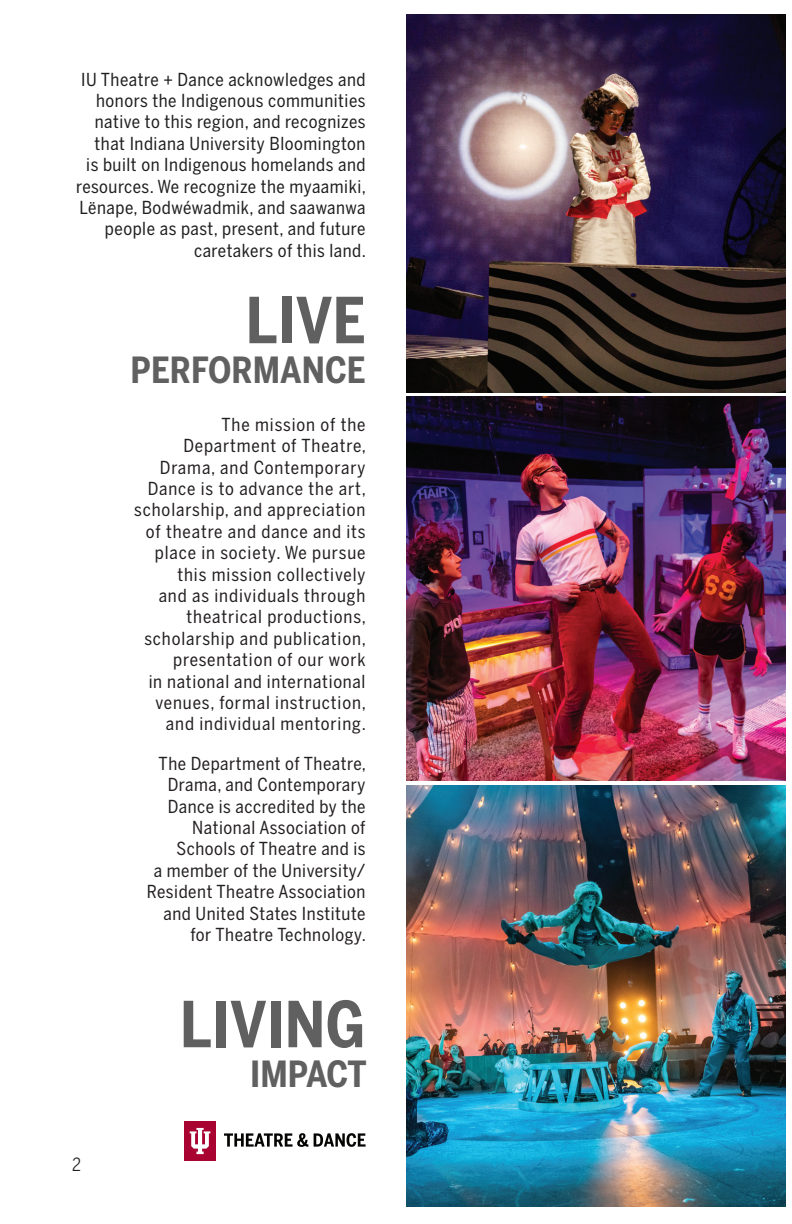
<style>
.page{position:relative;width:792px;height:1224px;background:#fff}
.page>*{position:absolute;margin:0;border:0;box-sizing:border-box;transform-origin:0 0}
.t1{font:700 62.8px "Benton Sans Cond";color:#606060}
.t2{font:700 35.8px "Benton Sans Cond";color:#606060}
.t3{font:18px "Benton Sans Cond";color:#231f20}
.t4{font:17.8px/21.4px "Benton Sans Cond";letter-spacing:.045em;color:#231f20;text-align:right}
.t5{font:17.8px/21.4px "Benton Sans Cond";letter-spacing:.03em;color:#1e1f1e;text-align:right}
</style>
<div class="page">
<div style="left:184px;top:1121px;width:32px;height:40px;background:#a90332"></div>
<svg style="left:190px;top:1128px;width:20px;height:26px"></svg>
<svg style="left:224px;top:1133px;width:84px;height:14px"></svg>
<svg style="left:314px;top:1133px;width:52px;height:14px"></svg>
<img style="left:406px;top:786px;width:380px;height:421px">
<img style="left:406px;top:397px;width:380px;height:383px">
<img style="left:406px;top:14px;width:380px;height:378px">
<p class="t5" style="left:76px;top:68px;width:291px">IU Theatre + Dance acknowledges and honors the Indigenous communities native to this region, and recognizes that Indiana University Bloomington<br>is built on Indigenous homelands and resources. We recognize the myaamiki, Lënape, Bodwéwadmik, and saawanwa people as past, present, and future caretakers of this land.</p>
<h1 class="t1" style="left:246px;top:281px;width:121px">LIVE</h1>
<h2 class="t2" style="left:131px;top:347px;width:237px">PERFORMANCE</h2>
<p class="t4" style="left:134px;top:414px;width:233px">The mission of the<br>Department of Theatre,<br>Drama, and Contemporary<br>Dance is to advance the art, scholarship, and appreciation of theatre and dance and its place in society. We pursue this mission collectively<br>and as individuals through theatrical productions, scholarship and publication, presentation of our work<br>in national and international venues, formal instruction, and individual mentoring.</p>
<p class="t4" style="left:147px;top:753px;width:221px">The Department of Theatre,<br>Drama, and Contemporary<br>Dance is accredited by the<br>National Association of<br>Schools of Theatre and is<br>a member of the University/<br>Resident Theatre Association and United States Institute for Theatre Technology.</p>
<p class="t3" style="left:72px;top:1154px;width:10px">2</p>
<h1 class="t1" style="left:180px;top:985px;width:187px">LIVING</h1>
<h2 class="t2" style="left:250px;top:1051px;width:118px">IMPACT</h2>
</div>
